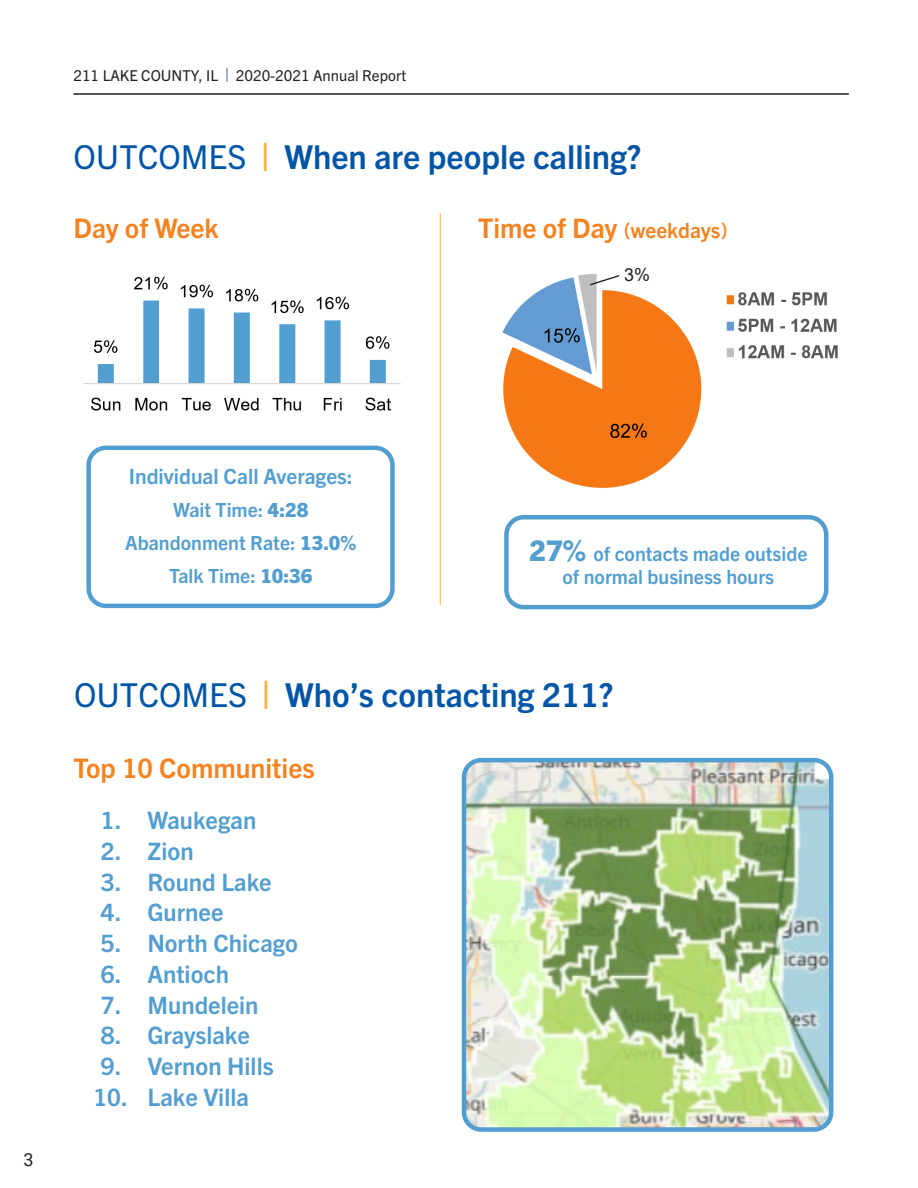
<style>
.page{position:relative;width:918px;height:1188px;background:#fff}
.page>*{position:absolute;margin:0;border:0;box-sizing:border-box;transform-origin:0 0}
.t1{font:700 33px "Trade Gothic Next LT Pro";color:#0155a7}
.t2{font:700 27px "Trade Gothic Next LT Pro";color:#f58220}
.t3{font:700 24px "Trade Gothic Next LT Pro";color:#539ed0}
.t4{font:700 21px "Trade Gothic Next LT Pro";color:#539ed0}
.t5{font:700 21px "Trade Gothic Next LT Pro";color:#f58220}
.t6{font:700 19.5px/23.4px "Trade Gothic Next LT Pro";color:#539ed0;text-align:center}
.t7{font:18px "Arial";color:#231f20}
.t8{font:18px "Roboto";color:#231f20}
.t9{font:15px "Trade Gothic Next LT Pro";color:#231f20}
.s1{font-weight:800;font-size:18px;color:#788dc7}
.s2{font-weight:400}
.s3{font-weight:800;font-size:36px;color:#fbb13d}
.s4{font-size:27px}
.s5{font-weight:800}
.s6{font-weight:800;font-size:28.5px}
</style>
<div class="page">
<hr style="left:73px;top:93px;width:776px;height:2px;background:#231f20">
<img style="left:83px;top:276px;width:318px;height:135px">
<img style="left:502px;top:273px;width:200px;height:215px">
<div style="left:86px;top:446px;width:309px;height:162px;border:4px solid #539ed0;border-radius:17px"></div>
<div style="left:504px;top:515px;width:324px;height:94px;border:4px solid #539ed0;border-radius:17px"></div>
<img style="left:467px;top:763px;width:361px;height:364px">
<div style="left:462px;top:758px;width:371px;height:374px;border:4px solid #539ed0;border-radius:17px"></div>
<hr style="left:440px;top:213px;width:1px;height:392px;background:#fbb13d">
<svg style="left:589px;top:274px;width:32px;height:12px"></svg>
<img style="left:728px;top:293px;width:110px;height:66px">
<p class="t9" style="left:73px;top:66px;width:334px">211 LAKE COUNTY, IL <span class="s1">|</span> 2020-2021 Annual Report</p>
<p class="t1" style="left:73px;top:134px;width:570px"><span class="s2">OUTCOMES</span> <span class="s3">|</span> When are people calling?</p>
<p class="t2" style="left:73px;top:209px;width:147px">Day of Week</p>
<p class="t5" style="left:478px;top:216px;width:251px"><span class="s4">Time of Day</span> (weekdays)</p>
<p class="t7" style="left:624px;top:262px;width:27px">3%</p>
<p class="t8" style="left:24px;top:1147px;width:12px">3</p>
<p class="t4" style="left:129px;top:462px;width:225px">Individual Call Averages:</p>
<p class="t6" style="left:173px;top:497px;width:137px">Wait Time: <span class="s5">4:28</span></p>
<p class="t6" style="left:125px;top:530px;width:233px">Abandonment Rate: <span class="s5">13.0%</span></p>
<p class="t6" style="left:169px;top:563px;width:145px">Talk Time: <span class="s5">10:36</span></p>
<p class="t6" style="left:529px;top:541px;width:280px"><span class="s6">27%</span> of contacts made outside of normal business hours</p>
<p class="t1" style="left:74px;top:672px;width:541px"><span class="s2">OUTCOMES</span> <span class="s3">|</span> Who’s contacting 211?</p>
<p class="t2" style="left:73px;top:749px;width:243px">Top 10 Communities</p>
<p class="t3" style="left:101px;top:804px;width:157px">1. Waukegan</p>
<p class="t3" style="left:101px;top:834px;width:94px">2. Zion</p>
<p class="t3" style="left:101px;top:865px;width:172px">3. Round Lake</p>
<p class="t3" style="left:101px;top:896px;width:124px">4. Gurnee</p>
<p class="t3" style="left:101px;top:927px;width:199px">5. North Chicago</p>
<p class="t3" style="left:101px;top:957px;width:130px">6. Antioch</p>
<p class="t3" style="left:101px;top:988px;width:159px">7. Mundelein</p>
<p class="t3" style="left:101px;top:1019px;width:150px">8. Grayslake</p>
<p class="t3" style="left:101px;top:1050px;width:174px">9. Vernon Hills</p>
<p class="t3" style="left:94px;top:1080px;width:157px">10. Lake Villa</p>
</div>
